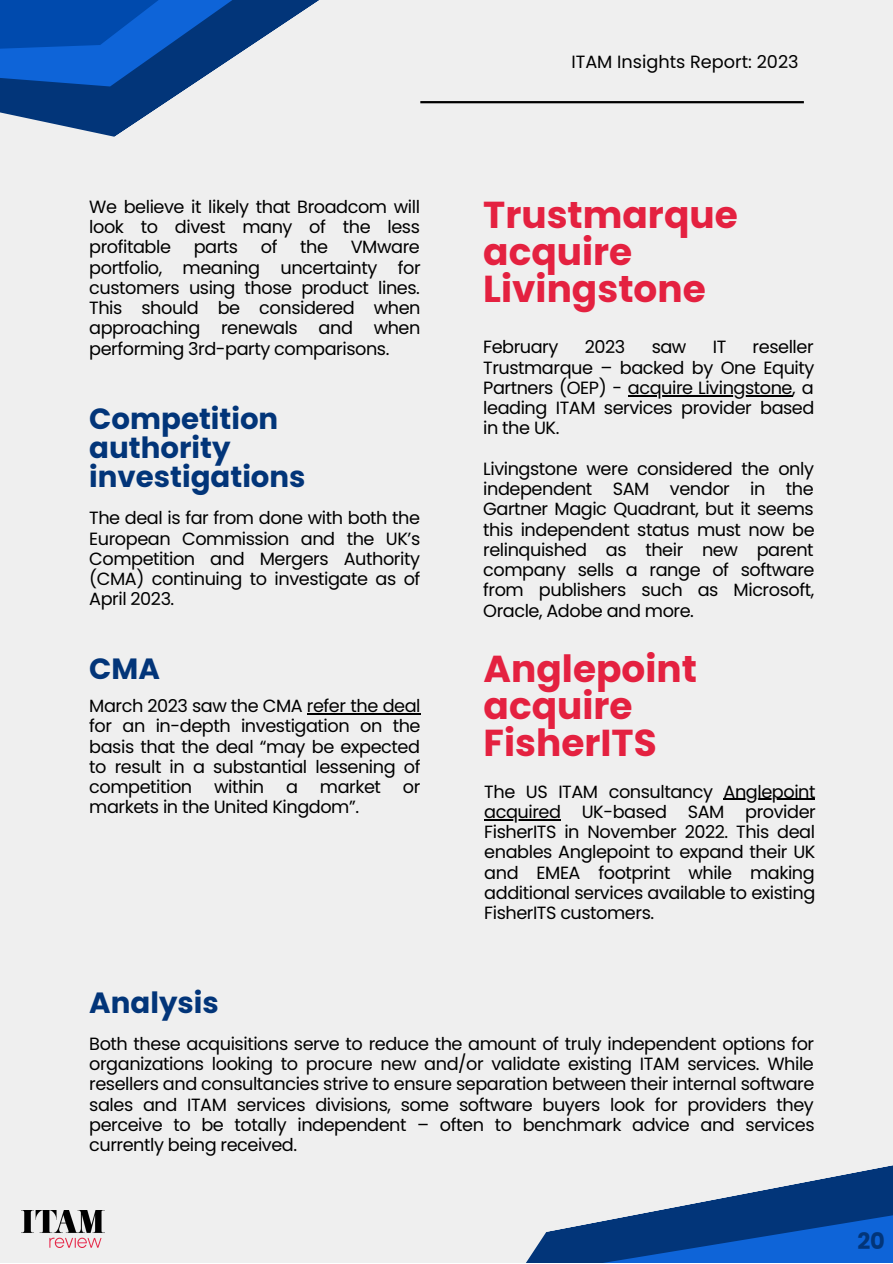
<style>
.page{position:relative;width:893px;height:1264px;background:#fff}
.page>*{position:absolute;margin:0;border:0;box-sizing:border-box;transform-origin:0 0}
.t1{font:700 37.5px/37px "Poppins";color:#e42140}
.t2{font:700 29.25px/29.1px "Poppins";color:#023579}
.t3{font:700 22.65px "Poppins";color:#023579}
.t4{font:17.7px/20.2px "Poppins";letter-spacing:-.025em;color:#000;text-align:justify}
.t5{font:17.7px "Poppins";color:#000}
</style>
<div class="page">
<div style="left:0;top:0;width:892px;height:1262px;background:#efefef"></div>
<svg style="left:526px;top:1173px;width:366px;height:89px"></svg>
<svg style="left:0;top:0;width:483px;height:137px"></svg>
<hr style="left:420px;top:101px;width:383px;height:2px;background:#000">
<hr style="left:628px;top:395px;width:164px;height:1px;background:#000">
<hr style="left:723px;top:798px;width:92px;height:1px;background:#000">
<hr style="left:484px;top:819px;width:76px;height:1px;background:#000">
<hr style="left:307px;top:713px;width:113px;height:1px;background:#000">
<img style="left:21px;top:1210px;width:83px;height:36px">
<p class="t5" style="left:571px;top:49px;width:229px">ITAM Insights Report: 2023</p>
<p class="t4" style="left:89px;top:197px;width:332px">We believe it likely that Broadcom will look to divest many of the less profitable</p>
<p class="t4" style="left:194px;top:237px;width:46px">parts</p>
<p class="t4" style="left:261px;top:237px;width:18px">of</p>
<p class="t4" style="left:300px;top:237px;width:29px">the</p>
<p class="t4" style="left:89px;top:237px;width:333px;text-indent:261px">VMware portfolio, meaning uncertainty for customers using those product lines.<br>This should be considered when approaching renewals and when performing 3rd-party comparisons.</p>
<p class="t2" style="left:89px;top:404px;width:218px">Competition authority investigations</p>
<p class="t4" style="left:89px;top:508px;width:332px">The deal is far from done with both the European Commission and the UK’s Competition and Mergers Authority (CMA) continuing to investigate as of April 2023.</p>
<p class="t2" style="left:89px;top:653px;width:72px">CMA</p>
<p class="t4" style="left:89px;top:696px;width:333px">March 2023 saw the CMA refer the deal for an in-depth investigation on the basis that the deal “may be expected to result in a substantial lessening of competition within a market or markets in the United Kingdom”.</p>
<p class="t2" style="left:89px;top:987px;width:131px">Analysis</p>
<p class="t1" style="left:483px;top:196px;width:256px">Trustmarque acquire<br>Livingstone</p>
<p class="t4" style="left:483px;top:337px;width:333px;text-indent:269px">reseller Trustmarque – backed by One Equity Partners (OEP) - acquire Livingstone, a leading ITAM services provider based in the UK.</p>
<p class="t4" style="left:483px;top:458px;width:333px">Livingstone were considered the only independent SAM vendor in the Gartner Magic Quadrant, but it seems this independent status must now be relinquished as their new parent company sells a range of software from publishers such as Microsoft, Oracle, Adobe and more.</p>
<p class="t4" style="left:483px;top:337px;width:77px">February</p>
<p class="t4" style="left:584px;top:337px;width:42px">2023</p>
<p class="t4" style="left:651px;top:337px;width:36px">saw</p>
<p class="t4" style="left:712px;top:337px;width:15px">IT</p>
<p class="t1" style="left:483px;top:650px;width:215px">Anglepoint acquire<br>FisherITS</p>
<p class="t4" style="left:484px;top:781px;width:333px">The US ITAM consultancy Anglepoint acquired UK-based SAM provider FisherITS in November 2022. This deal enables Anglepoint to expand their UK and EMEA footprint while making additional services available to existing FisherITS customers.</p>
<p class="t4" style="left:89px;top:1033px;width:726px">Both these acquisitions serve to reduce the amount of truly independent options for organizations looking to procure new and/or validate existing ITAM services. While resellers and consultancies strive to ensure separation between their internal software sales and ITAM services divisions, some software buyers look for providers they perceive to be totally independent – often to benchmark advice and services currently being received.</p>
<p class="t3" style="left:857px;top:1224px;width:29px">20</p>
</div>
